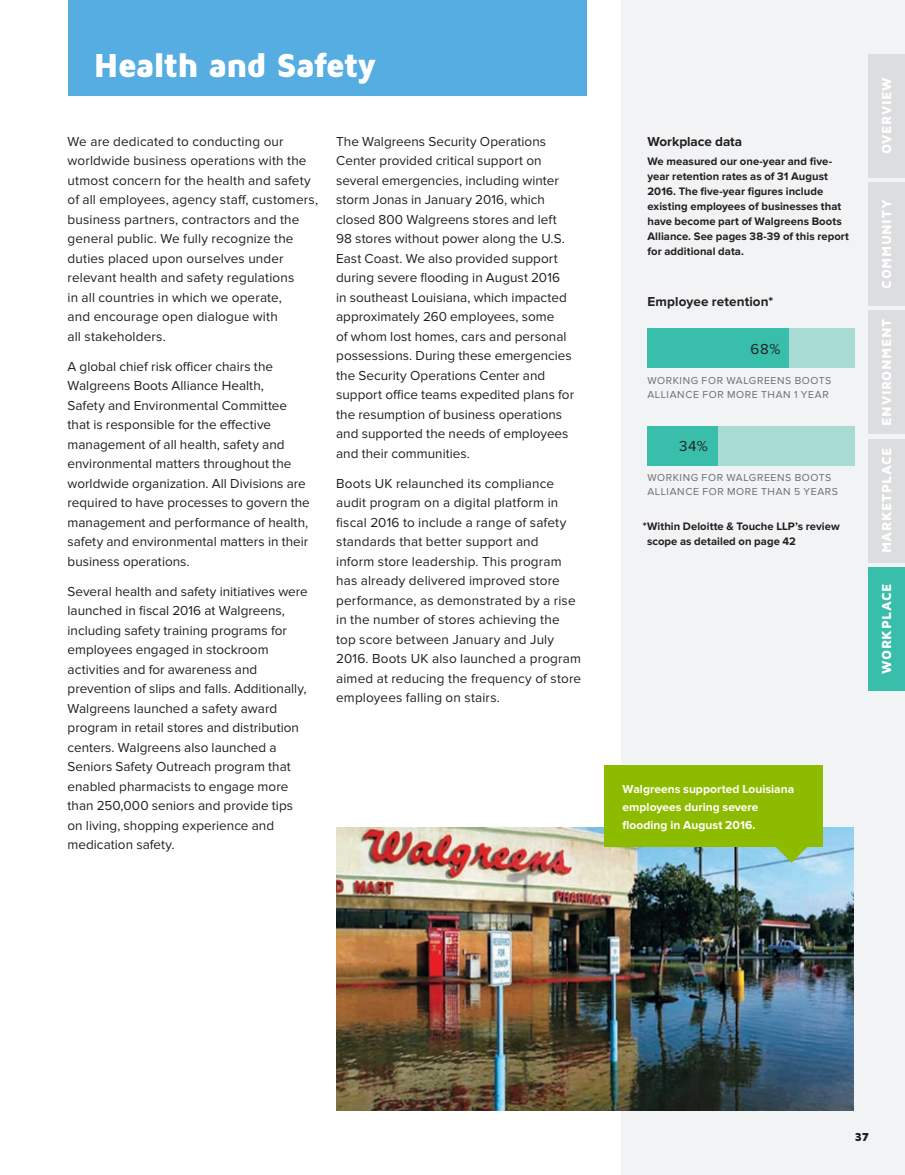
<style>
.page{position:relative;width:905px;height:1175px;background:#fff}
.page>*{position:absolute;margin:0;border:0;box-sizing:border-box;transform-origin:0 0}
.t1{font:900 34.5px "Maven Pro";letter-spacing:-.045em;color:#fff}
.t2{font:15px "Proxima Nova";color:#231f20}
.t3{font:13.5px/19.5px "Proxima Nova";letter-spacing:.005em;color:#231f20}
.t4{font:900 13.5px "Maven Pro";letter-spacing:.035em;color:#fff}
.t5{font:700 13.5px "Proxima Nova";letter-spacing:.005em;color:#231f20}
.t6{font:700 12px/18px "Proxima Nova";color:#fff}
.t7{font:900 12px "Maven Pro";color:#231f20}
.t8{font:700 11.25px/15px "Proxima Nova";letter-spacing:.005em;color:#231f20}
.t9{font:10.5px/13.5px "Proxima Nova";letter-spacing:.055em;color:#6c6d70}
</style>
<div class="page">
<div style="left:621px;top:0;width:283px;height:1174px;background:#f2f3f4"></div>
<div style="left:68px;top:0;width:518px;height:95px;background:#55ade1"></div>
<img style="left:336px;top:827px;width:517px;height:283px">
<div style="left:647px;top:328px;width:208px;height:40px;background:#a8dbd1"></div>
<div style="left:647px;top:426px;width:208px;height:39px;background:#a8dbd1"></div>
<svg style="left:775px;top:847px;width:32px;height:15px"></svg>
<div style="left:604px;top:765px;width:219px;height:82px;background:#8dbb00"></div>
<div style="left:647px;top:328px;width:141px;height:40px;background:#38beab"></div>
<div style="left:647px;top:426px;width:71px;height:39px;background:#38beab"></div>
<div style="left:868px;top:310px;width:36px;height:124px;background:#dcdddf"></div>
<div style="left:868px;top:182px;width:36px;height:124px;background:#dcdddf"></div>
<div style="left:868px;top:567px;width:36px;height:123px;background:#38beab"></div>
<div style="left:868px;top:439px;width:36px;height:123px;background:#dcdddf"></div>
<div style="left:868px;top:54px;width:36px;height:124px;background:#dcdddf"></div>
<h1 class="t1" style="left:94px;top:44px;width:285px">Health and Safety</h1>
<p class="t3" style="left:68px;top:132px;width:252px">We are dedicated to conducting our worldwide business operations with the utmost concern for the health and safety of all employees, agency staff, customers, business partners, contractors and the general public. We fully recognize the duties placed upon ourselves under relevant health and safety regulations<br>in all countries in which we operate,<br>and encourage open dialogue with<br>all stakeholders.</p>
<p class="t3" style="left:68px;top:357px;width:244px">A global chief risk officer chairs the Walgreens Boots Alliance Health,<br>Safety and Environmental Committee that is responsible for the effective management of all health, safety and environmental matters throughout the worldwide organization. All Divisions are required to have processes to govern the management and performance of health, safety and environmental matters in their business operations.</p>
<p class="t3" style="left:68px;top:582px;width:242px">Several health and safety initiatives were launched in fiscal 2016 at Walgreens, including safety training programs for employees engaged in stockroom activities and for awareness and prevention of slips and falls. Additionally, Walgreens launched a safety award program in retail stores and distribution centers. Walgreens also launched a Seniors Safety Outreach program that enabled pharmacists to engage more than 250,000 seniors and provide tips on living, shopping experience and medication safety.</p>
<p class="t3" style="left:336px;top:132px;width:239px">The Walgreens Security Operations Center provided critical support on several emergencies, including winter storm Jonas in January 2016, which closed 800 Walgreens stores and left 98 stores without power along the U.S.<br>East Coast. We also provided support during severe flooding in August 2016<br>in southeast Louisiana, which impacted approximately 260 employees, some<br>of whom lost homes, cars and personal possessions. During these emergencies the Security Operations Center and support office teams expedited plans for the resumption of business operations and supported the needs of employees and their communities.</p>
<p class="t3" style="left:336px;top:473px;width:246px">Boots UK relaunched its compliance audit program on a digital platform in fiscal 2016 to include a range of safety standards that better support and<br>inform store leadership. This program has already delivered improved store performance, as demonstrated by a rise in the number of stores achieving the top score between January and July 2016. Boots UK also launched a program aimed at reducing the frequency of store employees falling on stairs.</p>
<p class="t5" style="left:647px;top:134px;width:96px">Workplace data</p>
<p class="t8" style="left:647px;top:154px;width:203px">We measured our one-year and five&shy;year retention rates as of 31 August 2016. The five-year figures include existing employees of businesses that have become part of Walgreens Boots Alliance. See pages 38-39 of this report for additional data.</p>
<p class="t5" style="left:647px;top:293px;width:127px">Employee retention*</p>
<p class="t2" style="left:750px;top:340px;width:31px">68%</p>
<p class="t9" style="left:647px;top:374px;width:185px">WORKING FOR WALGREENS BOOTS<br>ALLIANCE FOR MORE THAN 1 YEAR</p>
<p class="t2" style="left:679px;top:437px;width:30px">34%</p>
<p class="t9" style="left:647px;top:471px;width:192px">WORKING FOR WALGREENS BOOTS<br>ALLIANCE FOR MORE THAN 5 YEARS</p>
<p class="t8" style="left:647px;top:519px;width:194px;text-indent:-4px">*Within Deloitte &amp; Touche LLP’s review scope as detailed on page 42</p>
<p class="t4" style="left:878px;top:154px;width:77px;rotate:-90deg">overview</p>
<p class="t4" style="left:878px;top:288px;width:90px;rotate:-90deg">Community</p>
<p class="t4" style="left:878px;top:425px;width:108px;rotate:-90deg">Environment</p>
<p class="t4" style="left:878px;top:553px;width:106px;rotate:-90deg">Marketplace</p>
<p class="t4" style="left:878px;top:674px;width:91px;rotate:-90deg">Workplace</p>
<p class="t6" style="left:622px;top:780px;width:173px">Walgreens supported Louisiana employees during severe flooding in August 2016.</p>
<p class="t7" style="left:854px;top:1129px;width:16px">37</p>
</div>
